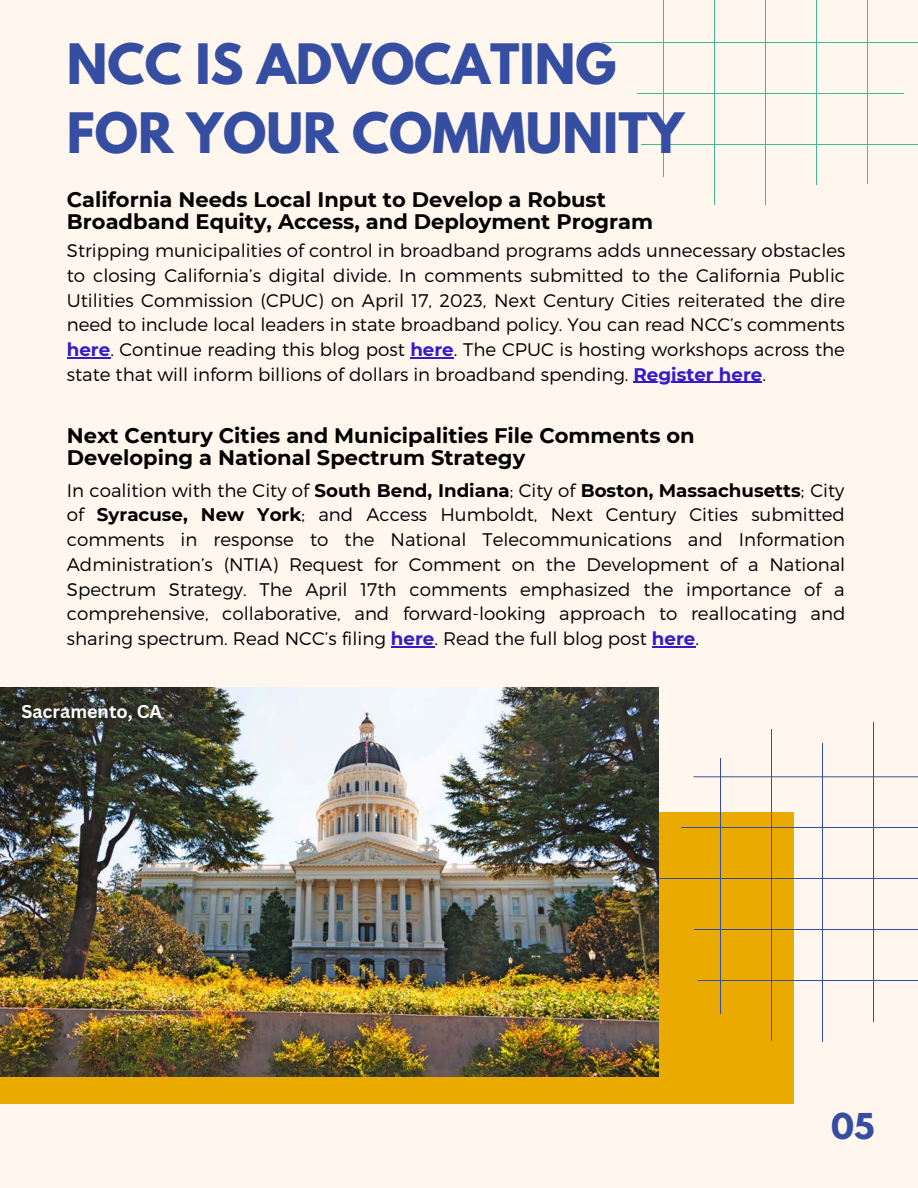
<style>
.page{position:relative;width:918px;height:1188px;background:#fff6ee}
.page>*{position:absolute;margin:0;border:0;box-sizing:border-box;transform-origin:0 0}
.t1{font:700 49.35px/68.8px "League Spartan";color:#354ea1}
.t2{font:700 31.65px "League Spartan";color:#354ea1}
.t3{font:700 21px/22.5px "Montserrat";color:#000}
.t4{font:300 18.3px/24.8px "Montserrat";color:#000;text-align:justify}
.t5{font:700 18px "Canva Sans";color:#fff}
.s1{font-weight:700;color:#341bca}
.s2{font-weight:700}
</style>
<div class="page">
<div style="left:0;top:812px;width:794px;height:292px;background:#eaaa00"></div>
<hr style="left:816px;top:0;width:1px;height:185px;background:#41bb93">
<hr style="left:867px;top:0;width:1px;height:183px;background:#41bb93">
<hr style="left:663px;top:0;width:1px;height:177px;background:#41bb93">
<hr style="left:714px;top:0;width:1px;height:204px;background:#41bb93">
<hr style="left:765px;top:0;width:1px;height:205px;background:#41bb93">
<hr style="left:602px;top:42px;width:316px;height:1px;background:#41bb93">
<hr style="left:638px;top:93px;width:266px;height:1px;background:#41bb93">
<hr style="left:641px;top:144px;width:277px;height:1px;background:#41bb93">
<hr style="left:873px;top:722px;width:1px;height:299px;background:#354ea1">
<hr style="left:720px;top:758px;width:1px;height:255px;background:#354ea1">
<hr style="left:771px;top:729px;width:1px;height:312px;background:#354ea1">
<hr style="left:822px;top:743px;width:1px;height:299px;background:#354ea1">
<svg style="left:693px;top:776px;width:225px;height:1px"></svg>
<hr style="left:681px;top:827px;width:237px;height:1px;background:#354ea1">
<hr style="left:659px;top:878px;width:259px;height:1px;background:#354ea1">
<hr style="left:695px;top:929px;width:223px;height:1px;background:#354ea1">
<hr style="left:698px;top:980px;width:220px;height:1px;background:#354ea1">
<img style="left:0;top:687px;width:659px;height:390px">
<hr style="left:391px;top:646px;width:43px;height:1px;background:#341bca">
<hr style="left:652px;top:646px;width:43px;height:1px;background:#341bca">
<hr style="left:67px;top:357px;width:43px;height:1px;background:#341bca">
<hr style="left:410px;top:357px;width:44px;height:1px;background:#341bca">
<hr style="left:634px;top:382px;width:128px;height:1px;background:#341bca">
<h1 class="t1" style="left:67px;top:36px;width:619px">NCC IS ADVOCATING<br>FOR YOUR COMMUNITY</h1>
<p class="t3" style="left:67px;top:188px;width:588px">California Needs Local Input to Develop a Robust<br>Broadband Equity, Access, and Deployment Program</p>
<p class="t4" style="left:67px;top:237px;width:780px">Stripping municipalities of control in broadband programs adds unnecessary obstacles to closing California’s digital divide. In comments submitted to the California Public Utilities Commission (CPUC) on April 17, 2023, Next Century Cities reiterated the dire need to include local leaders in state broadband policy. You can read NCC’s comments <span class="s1">here</span>. Continue reading this blog post <span class="s1">here</span>. The CPUC is hosting workshops across the state that will inform billions of dollars in broadband spending. <span class="s1">Register here</span>.</p>
<p class="t3" style="left:67px;top:424px;width:629px">Next Century Cities and Municipalities File Comments on<br>Developing a National Spectrum Strategy</p>
<p class="t4" style="left:67px;top:477px;width:780px">In coalition with the City of <span class="s2">South Bend, Indiana</span>; City of <span class="s2">Boston, Massachusetts</span>; City of <span class="s2">Syracuse, New York</span>; and Access Humboldt, Next Century Cities submitted comments in response to the National Telecommunications and Information Administration’s (NTIA) Request for Comment on the Development of a National Spectrum Strategy. The April 17th comments emphasized the importance of a comprehensive, collaborative, and forward-looking approach to reallocating and sharing spectrum. Read NCC’s filing <span class="s1">here</span>. Read the full blog post <span class="s1">here</span>.</p>
<p class="t5" style="left:21px;top:699px;width:142px">Sacramento, CA</p>
<h2 class="t2" style="left:831px;top:1111px;width:45px">05</h2>
</div>
